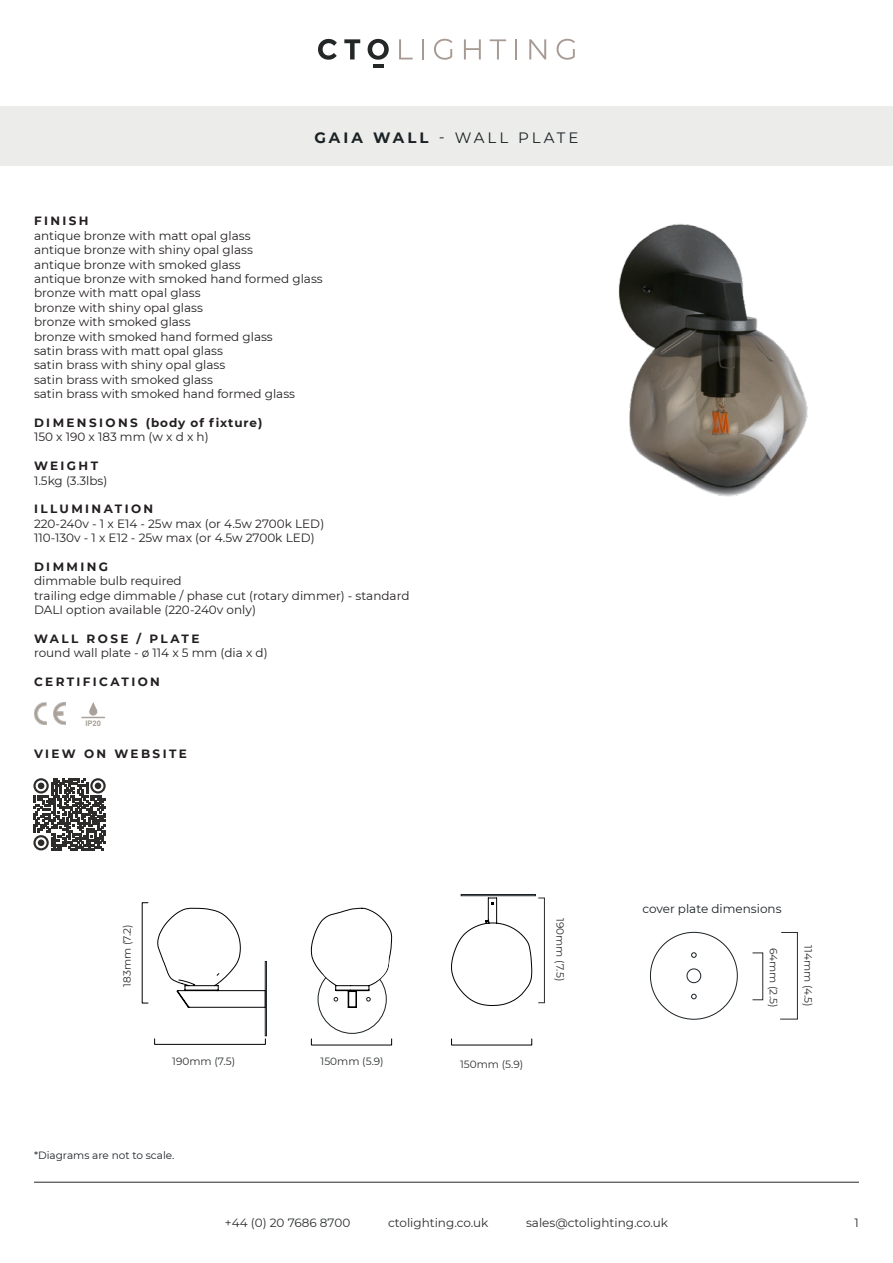
<style>
.page{position:relative;width:893px;height:1263px;background:#fff}
.page>*{position:absolute;margin:0;border:0;box-sizing:border-box;transform-origin:0 0}
.t1{font:15px "Montserrat";letter-spacing:.2em;color:#1a2226}
.t2{font:12px/14.4px "Montserrat";color:#231f20}
.t3{font:700 12px "Montserrat";letter-spacing:.2em;color:#231f20}
.t4{font:12px "Montserrat";color:#2a2c2e}
.t5{font:700 12px "Montserrat";letter-spacing:.155em;color:#231f20}
.t6{font:12px "Montserrat";color:#1a2226}
.t7{font:10.5px "Montserrat";color:#2a2c2e}
.t8{font:10.5px "Montserrat";color:#1a2226}
.t9{font:700 7.65px "Arial";color:#a9a29a}
.s1{font-weight:700}
</style>
<div class="page">
<hr style="left:34px;top:1182px;width:825px;height:1px;background:#242728">
<hr style="left:373px;top:64px;width:11px;height:4px;background:#242728">
<svg style="left:318px;top:39px;width:19px;height:21px"></svg>
<svg style="left:344px;top:39px;width:16px;height:20px"></svg>
<svg style="left:368px;top:39px;width:21px;height:21px"></svg>
<hr style="left:422px;top:39px;width:2px;height:20px;background:#a79a93">
<svg style="left:434px;top:39px;width:18px;height:21px"></svg>
<svg style="left:464px;top:39px;width:17px;height:20px"></svg>
<svg style="left:490px;top:39px;width:16px;height:20px"></svg>
<hr style="left:515px;top:39px;width:2px;height:20px;background:#a79a93">
<svg style="left:529px;top:39px;width:17px;height:20px"></svg>
<svg style="left:557px;top:39px;width:18px;height:21px"></svg>
<svg style="left:399px;top:39px;width:14px;height:20px"></svg>
<div style="left:0;top:106px;width:893px;height:60px;background:#ecedea"></div>
<img style="left:618px;top:224px;width:190px;height:273px">
<img style="left:34px;top:702px;width:32px;height:23px">
<svg style="left:81px;top:702px;width:24px;height:16px"></svg>
<div style="left:154px;top:1038px;width:112px;height:7px;border:1px solid #000"></div>
<svg style="left:157px;top:907px;width:108px;height:101px"></svg>
<svg style="left:311px;top:907px;width:81px;height:127px"></svg>
<svg style="left:451px;top:897px;width:81px;height:109px"></svg>
<div style="left:538px;top:898px;width:7px;height:105px;border:1px solid #2a2c2e"></div>
<div style="left:265px;top:961px;width:2px;height:75px;border:1px solid #1a2226"></div>
<div style="left:338px;top:938px;width:51px;height:46px;background:#fff;border-radius:50%"></div>
<div style="left:319px;top:938px;width:50px;height:46px;background:#fff;border-radius:50%"></div>
<div style="left:461px;top:894px;width:75px;height:2px;border:1px solid #1a2226"></div>
<svg style="left:650px;top:932px;width:88px;height:88px"></svg>
<svg style="left:780px;top:932px;width:18px;height:88px"></svg>
<div style="left:752px;top:952px;width:11px;height:48px;border:1px solid #2a2c2e"></div>
<svg style="left:33px;top:778px;width:73px;height:72px"></svg>
<div style="left:38px;top:782px;width:6px;height:7px;background:#2e2c2b;border-radius:50%"></div>
<div style="left:95px;top:782px;width:6px;height:7px;background:#2e2c2b;border-radius:50%"></div>
<div style="left:38px;top:839px;width:6px;height:7px;background:#2e2c2b;border-radius:50%"></div>
<p class="t1" style="left:314px;top:128px;width:266px"><span class="s1">GAIA WALL</span> - WALL PLATE</p>
<p class="t3" style="left:34px;top:212px;width:56px">FINISH</p>
<p class="t2" style="left:34px;top:228px;width:290px">antique bronze with matt opal glass<br>antique bronze with shiny opal glass<br>antique bronze with smoked glass<br>antique bronze with smoked hand formed glass bronze with matt opal glass<br>bronze with shiny opal glass<br>bronze with smoked glass<br>bronze with smoked hand formed glass<br>satin brass with matt opal glass<br>satin brass with shiny opal glass<br>satin brass with smoked glass<br>satin brass with smoked hand formed glass</p>
<p class="t5" style="left:34px;top:414px;width:230px">DIMENSIONS (body of fixture)</p>
<p class="t2" style="left:34px;top:429px;width:176px">150 x 190 x 183 mm (w x d x h)</p>
<p class="t3" style="left:34px;top:457px;width:66px">WEIGHT</p>
<p class="t2" style="left:34px;top:473px;width:75px">1.5kg (3.3lbs)</p>
<p class="t3" style="left:34px;top:500px;width:121px">ILLUMINATION</p>
<p class="t2" style="left:34px;top:516px;width:292px">220-240v - 1 x E14 - 25w max (or 4.5w 2700k LED)<br>110-130v - 1 x E12 - 25w max (or 4.5w 2700k LED)</p>
<p class="t3" style="left:34px;top:558px;width:76px">DIMMING</p>
<p class="t2" style="left:34px;top:573px;width:377px">dimmable bulb required<br>trailing edge dimmable / phase cut (rotary dimmer) - standard<br>DALI option available (220-240v only)</p>
<p class="t3" style="left:34px;top:630px;width:167px">WALL ROSE / PLATE</p>
<p class="t2" style="left:34px;top:645px;width:235px">round wall plate - ø 114 x 5 mm (dia x d)</p>
<p class="t3" style="left:34px;top:673px;width:127px">CERTIFICATION</p>
<p class="t9" style="left:85px;top:718px;width:17px">IP20</p>
<p class="t3" style="left:34px;top:745px;width:154px">VIEW ON WEBSITE</p>
<p class="t7" style="left:120px;top:987px;width:64px;rotate:-90deg">183mm (7.2)</p>
<p class="t7" style="left:567px;top:918px;width:64px;rotate:90deg">190mm (7.5)</p>
<p class="t7" style="left:172px;top:1054px;width:64px">190mm (7.5)</p>
<p class="t7" style="left:321px;top:1054px;width:65px">150mm (5.9)</p>
<p class="t7" style="left:460px;top:1057px;width:65px">150mm (5.9)</p>
<p class="t8" style="left:34px;top:1148px;width:142px">*Diagrams are not to scale.</p>
<p class="t6" style="left:642px;top:901px;width:141px">cover plate dimensions</p>
<p class="t7" style="left:781px;top:947px;width:61px;rotate:90deg">64mm (2.5)</p>
<p class="t7" style="left:816px;top:945px;width:63px;rotate:90deg">114mm (4.5)</p>
<p class="t4" style="left:225px;top:1214px;width:127px">+44 (0) 20 7686 8700</p>
<p class="t4" style="left:388px;top:1214px;width:102px">ctolighting.co.uk</p>
<p class="t4" style="left:526px;top:1214px;width:143px">sales@ctolighting.co.uk</p>
<p class="t4" style="left:855px;top:1214px;width:6px">1</p>
</div>
